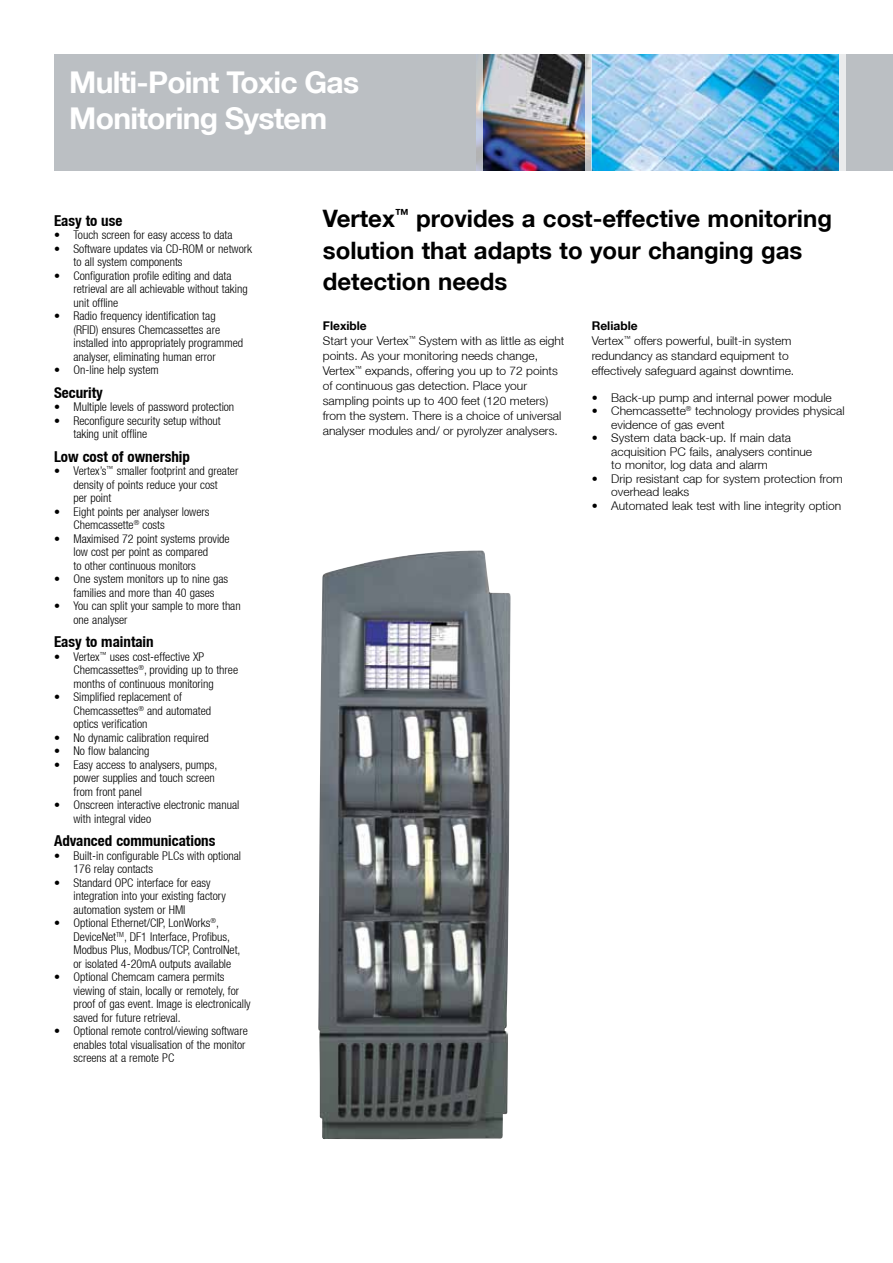
<style>
.page{position:relative;width:893px;height:1263px;background:#fff}
.page>*{position:absolute;margin:0;border:0;box-sizing:border-box;transform-origin:0 0}
.t1{font:700 30px/36px "Helvetica Neue LT";letter-spacing:-.025em;color:#fff}
.t2{font:700 24px/31.5px "Helvetica Neue LT";color:#000}
.t3{font:700 condensed 15px "Helvetica Neue LT";color:#000}
.t4{font:300 condensed 12px/13.5px "Helvetica Neue LT";color:#000}
.t5{font:300 12px/15px "Helvetica Neue LT";color:#000}
.s1{font-weight:700}
</style>
<div class="page">
<div style="left:54px;top:54px;width:785px;height:116px;background:#bbbfc3"></div>
<img style="left:483px;top:54px;width:356px;height:116px">
<div style="left:839px;top:54px;width:54px;height:116px;background:#bbbfc3"></div>
<svg style="left:585px;top:54px;width:6px;height:117px"></svg>
<svg style="left:476px;top:54px;width:7px;height:117px"></svg>
<div style="left:839px;top:52px;width:7px;height:120px;background:#eaebec"></div>
<img style="left:318px;top:550px;width:193px;height:590px">
<h1 class="t1" style="left:69px;top:64px;width:291px">Multi-Point Toxic Gas<br>Monitoring System</h1>
<p class="t3" style="left:54px;top:211px;width:70px">Easy to use</p>
<p class="t4" style="left:54px;top:228px;width:180px">• Touch screen for easy access to data</p>
<p class="t4" style="left:74px;top:242px;width:180px;text-indent:-20px">• Software updates via CD-ROM or network to all system components</p>
<p class="t4" style="left:74px;top:269px;width:176px;text-indent:-19px">• Configuration profile editing and data retrieval are all achievable without taking unit offline</p>
<p class="t4" style="left:73px;top:309px;width:171px;text-indent:-19px">• Radio frequency identification tag (RFID) ensures Chemcassettes are installed into appropriately programmed analyser, eliminating human error</p>
<p class="t4" style="left:54px;top:363px;width:106px">• On-line help system</p>
<p class="t3" style="left:54px;top:383px;width:50px">Security</p>
<p class="t4" style="left:54px;top:400px;width:182px">• Multiple levels of password protection</p>
<p class="t4" style="left:74px;top:414px;width:149px;text-indent:-20px">• Reconfigure security setup without taking unit offline</p>
<p class="t3" style="left:54px;top:447px;width:137px">Low cost of ownership</p>
<p class="t4" style="left:74px;top:464px;width:166px;text-indent:-20px">• Vertex’s<sup>™</sup> smaller footprint and greater density of points reduce your cost<br>per point</p>
<p class="t4" style="left:74px;top:505px;width:137px;text-indent:-19px">• Eight points per analyser lowers<br>Chemcassette<sup>®</sup> costs</p>
<p class="t4" style="left:74px;top:532px;width:158px;text-indent:-20px">• Maximised 72 point systems provide low cost per point as compared<br>to other continuous monitors</p>
<p class="t4" style="left:54px;top:572px;width:176px;text-align:center">• One system monitors up to nine gas families and more than 40 gases</p>
<p class="t4" style="left:74px;top:599px;width:169px;text-indent:-20px">• You can split your sample to more than one analyser</p>
<p class="t3" style="left:54px;top:633px;width:101px">Easy to maintain</p>
<p class="t4" style="left:74px;top:650px;width:166px;text-indent:-20px">• Vertex<sup>™</sup> uses cost-effective XP<br>Chemcassettes<sup>®</sup>, providing up to three months of continuous monitoring</p>
<p class="t4" style="left:74px;top:690px;width:139px;text-indent:-20px">• Simplified replacement of<br>Chemcassettes<sup>®</sup> and automated optics verification</p>
<p class="t4" style="left:54px;top:731px;width:156px">• No dynamic calibration required</p>
<p class="t4" style="left:54px;top:744px;width:97px">• No flow balancing</p>
<p class="t4" style="left:74px;top:758px;width:145px;text-indent:-20px">• Easy access to analysers, pumps, power supplies and touch screen from front panel</p>
<p class="t4" style="left:74px;top:798px;width:167px;text-indent:-20px">• Onscreen interactive electronic manual with integral video</p>
<p class="t3" style="left:54px;top:832px;width:163px">Advanced communications</p>
<p class="t4" style="left:74px;top:849px;width:169px;text-indent:-20px">• Built-in configurable PLCs with optional<br>176 relay contacts</p>
<p class="t4" style="left:74px;top:876px;width:154px;text-indent:-20px">• Standard OPC interface for easy integration into your existing factory automation system or HMI</p>
<p class="t4" style="left:73px;top:916px;width:168px;text-indent:-19px">• Optional Ethernet/CIP, LonWorks<sup>®</sup>, DeviceNet<sup>TM</sup>, DF1 Interface, Profibus, Modbus Plus, Modbus/TCP, ControlNet, or isolated 4-20mA outputs available</p>
<p class="t4" style="left:73px;top:970px;width:179px;text-indent:-19px">• Optional Chemcam camera permits viewing of stain, locally or remotely, for proof of gas event. Image is electronically saved for future retrieval.</p>
<p class="t4" style="left:73px;top:1024px;width:176px;text-indent:-19px">• Optional remote control/viewing software enables total visualisation of the monitor screens at a remote PC</p>
<h2 class="t2" style="left:323px;top:202px;width:511px">Vertex<sup>™</sup> provides a cost-effective monitoring solution that adapts to your changing gas detection needs</h2>
<p class="t5" style="left:592px;top:318px;width:204px"><span class="s1">Reliable<br></span>Vertex<sup>™</sup> offers powerful, built-in system redundancy as standard equipment to effectively safeguard against downtime.</p>
<p class="t5" style="left:592px;top:390px;width:242px">• Back-up pump and internal power module</p>
<p class="t5" style="left:611px;top:404px;width:235px;line-height:13.5px;text-indent:-19px">• Chemcassette<sup>®</sup> technology provides physical evidence of gas event</p>
<p class="t5" style="left:611px;top:431px;width:202px;line-height:13.5px;text-indent:-20px">• System data back-up. If main data acquisition PC fails, analysers continue to monitor, log data and alarm</p>
<p class="t5" style="left:611px;top:471px;width:233px;line-height:13.5px;text-indent:-20px">• Drip resistant cap for system protection from overhead leaks</p>
<p class="t5" style="left:592px;top:498px;width:251px">• Automated leak test with line integrity option</p>
<p class="t5" style="left:323px;top:318px;width:243px"><span class="s1">Flexible<br></span>Start your Vertex<sup>™</sup> System with as little as eight points. As your monitoring needs change, Vertex<sup>™</sup> expands, offering you up to 72 points of continuous gas detection. Place your sampling points up to 400 feet (120 meters) from the system. There is a choice of universal analyser modules and/ or pyrolyzer analysers.</p>
</div>
